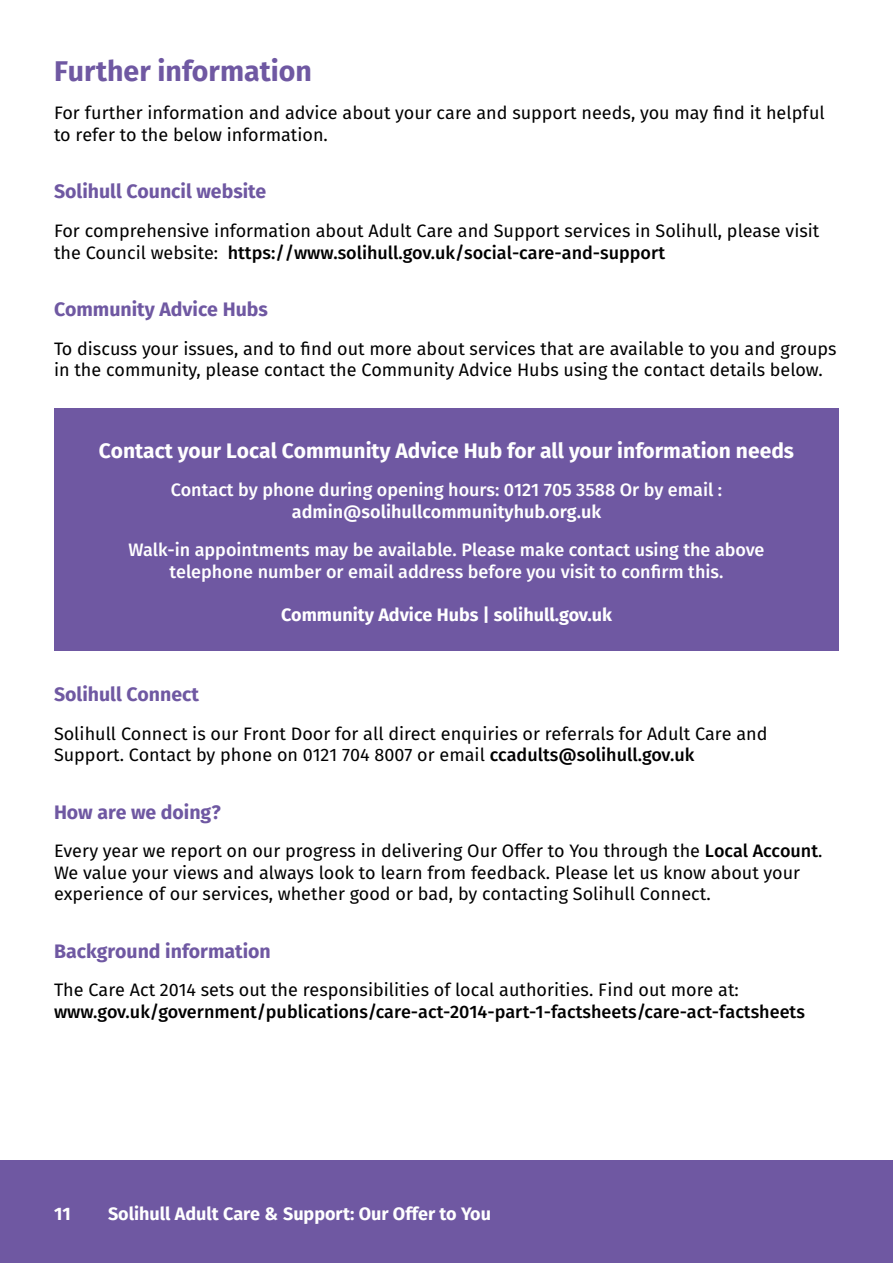
<style>
.page{position:relative;width:893px;height:1263px;background:#fff}
.page>*{position:absolute;margin:0;border:0;box-sizing:border-box;transform-origin:0 0}
.t1{font:700 28.5px "Fira Sans";color:#6f58a2}
.t2{font:700 21px "Fira Sans";color:#fff}
.t3{font:700 19.5px "Fira Sans";color:#6f58a2}
.t4{font:18px/21.6px "Fira Sans";color:#000}
.t5{font:500 18px/21.6px "Fira Sans";color:#fff;text-align:center}
.t6{font:500 18px "Fira Sans";color:#000}
.t7{font:700 18px "Fira Sans";color:#fff}
.t8{font:600 18px "Fira Sans";color:#fff}
.s1{font-weight:500}
</style>
<div class="page">
<div style="left:0;top:1160px;width:893px;height:103px;background:#6f58a2"></div>
<div style="left:54px;top:408px;width:785px;height:243px;background:#6f58a2"></div>
<h1 class="t1" style="left:54px;top:51px;width:259px">Further information</h1>
<p class="t4" style="left:54px;top:102px;width:772px">For further information and advice about your care and support needs, you may find it helpful to refer to the below information.</p>
<p class="t3" style="left:54px;top:178px;width:214px">Solihull Council website</p>
<p class="t4" style="left:54px;top:220px;width:767px">For comprehensive information about Adult Care and Support services in Solihull, please visit the Council website: <span class="s1">https://www.solihull.gov.uk/social-care-and-support</span></p>
<p class="t3" style="left:54px;top:295px;width:215px">Community Advice Hubs</p>
<p class="t4" style="left:54px;top:337px;width:784px">To discuss your issues, and to find out more about services that are available to you and groups in the community, please contact the Community Advice Hubs using the contact details below.</p>
<p class="t2" style="left:99px;top:435px;width:697px">Contact your Local Community Advice Hub for all your information needs</p>
<p class="t5" style="left:171px;top:479px;width:553px">Contact by phone during opening hours: 0121 705 3588 Or by email :</p>
<p class="t8" style="left:292px;top:499px;width:311px">admin@solihullcommunityhub.org.uk</p>
<p class="t5" style="left:129px;top:539px;width:637px">Walk-in appointments may be available. Please make contact using the above telephone number or email address before you visit to confirm this.</p>
<p class="t7" style="left:281px;top:602px;width:332px">Community Advice Hubs | solihull.gov.uk</p>
<p class="t3" style="left:54px;top:680px;width:147px">Solihull Connect</p>
<p class="t4" style="left:54px;top:722px;width:715px">Solihull Connect is our Front Door for all direct enquiries or referrals for Adult Care and<br>Support. Contact by phone on 0121 704 8007 or email <span class="s1">ccadults@solihull.gov.uk</span></p>
<p class="t3" style="left:54px;top:798px;width:168px">How are we doing?</p>
<p class="t4" style="left:54px;top:840px;width:770px">Every year we report on our progress in delivering Our Offer to You through the <span class="s1">Local Account</span>.<br>We value your views and always look to learn from feedback. Please let us know about your experience of our services, whether good or bad, by contacting Solihull Connect.</p>
<p class="t3" style="left:54px;top:937px;width:218px">Background information</p>
<p class="t4" style="left:54px;top:979px;width:686px">The Care Act 2014 sets out the responsibilities of local authorities. Find out more at:</p>
<p class="t6" style="left:54px;top:999px;width:752px">www.gov.uk/government/publications/care-act-2014-part-1-factsheets/care-act-factsheets</p>
<p class="t7" style="left:54px;top:1201px;width:18px">11</p>
<p class="t7" style="left:108px;top:1201px;width:385px">Solihull Adult Care &amp; Support: Our Offer to You</p>
</div>
